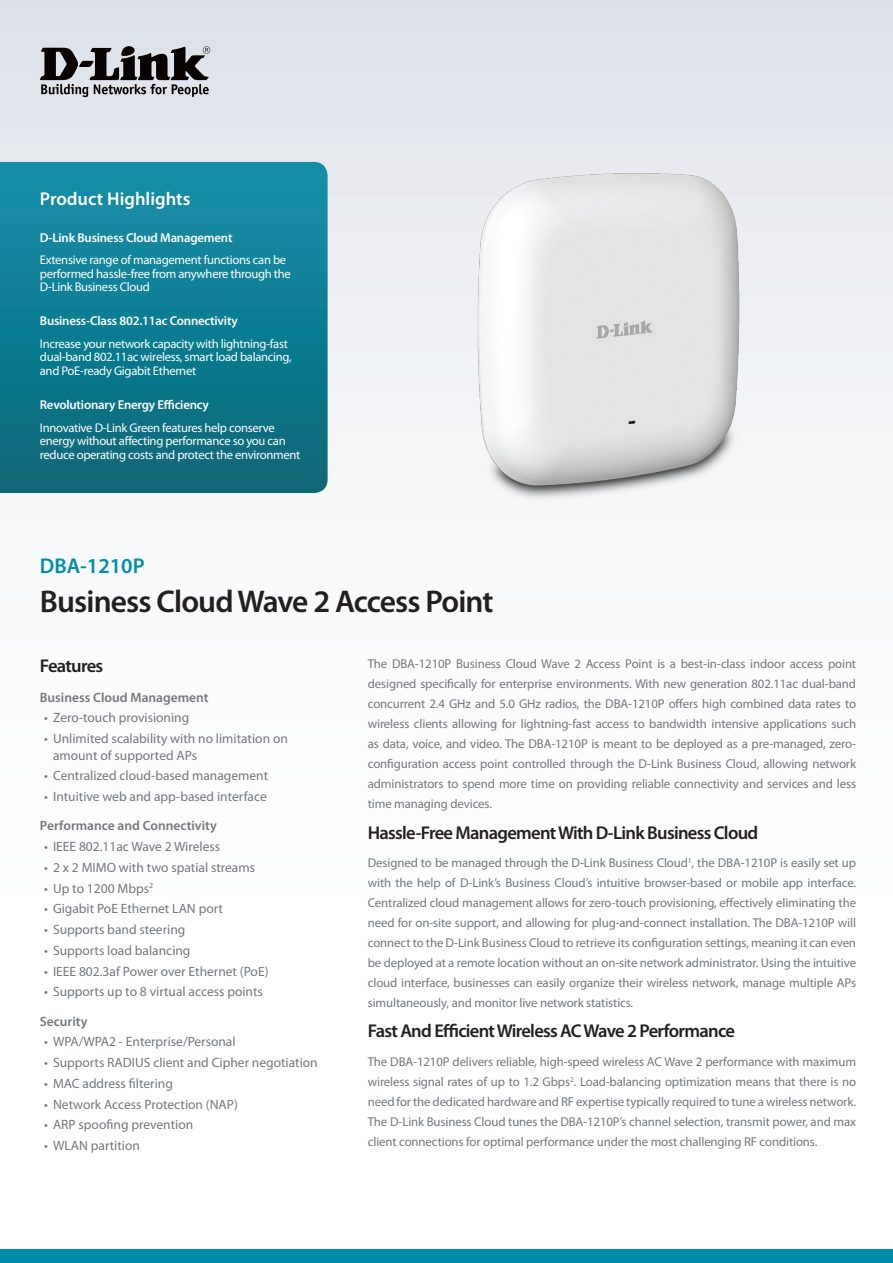
<style>
.page{position:relative;width:893px;height:1263px;background:#fff}
.page>*{position:absolute;margin:0;border:0;box-sizing:border-box;transform-origin:0 0}
.t1{font:600 31.5px "Myriad Pro";letter-spacing:-.025em;color:#231f20}
.t2{font:600 21.3px "Myriad Pro";color:#008da8}
.t3{font:600 18.6px "Myriad Pro";letter-spacing:-.04em;color:#231f20}
.t4{font:600 18.6px "Myriad Pro";color:#fff}
.t5{font:13.5px/16.5px "Myriad Pro";color:#74787d}
.t6{font:600 13.5px "Myriad Pro";color:#74787d}
.t7{font:12.9px/20px "Myriad Pro";letter-spacing:-.01em;color:#74787d;text-align:justify}
.t8{font:600 12.9px "Myriad Pro";letter-spacing:-.015em;color:#fff}
.t9{font:12.6px/13.5px "Myriad Pro";letter-spacing:-.025em;color:#fff}
</style>
<div class="page">
<div style="left:0;top:0;width:893px;height:1084px;background:linear-gradient(to bottom,#e3e6ec,#fff)"></div>
<div style="left:0;top:1249px;width:893px;height:14px;background:#008da8"></div>
<svg style="left:0;top:162px;width:328px;height:331px;background:#0f7c90"></svg>
<svg style="left:40px;top:46px;width:170px;height:51px;background:#807f83"></svg>
<img style="left:437px;top:145px;width:349px;height:365px">
<h3 class="t4" style="left:40px;top:187px;width:152px">Product Highlights</h3>
<p class="t8" style="left:40px;top:229px;width:194px">D-Link Business Cloud Management</p>
<p class="t9" style="left:40px;top:253px;width:252px">Extensive range of management functions can be performed hassle-free from anywhere through the<br>D-Link Business Cloud</p>
<p class="t8" style="left:40px;top:313px;width:199px">Business-Class 802.11ac Connectivity</p>
<p class="t9" style="left:40px;top:337px;width:253px">Increase your network capacity with lightning-fast dual-band 802.11ac wireless, smart load balancing, and PoE-ready Gigabit Ethernet</p>
<p class="t8" style="left:40px;top:397px;width:171px">Revolutionary Energy Efficiency</p>
<p class="t9" style="left:40px;top:421px;width:262px">Innovative D-Link Green features help conserve energy without affecting performance so you can reduce operating costs and protect the environment</p>
<h2 class="t2" style="left:40px;top:552px;width:106px">DBA-1210P</h2>
<h1 class="t1" style="left:40px;top:582px;width:455px">Business Cloud Wave 2 Access Point</h1>
<h3 class="t3" style="left:40px;top:654px;width:65px">Features</h3>
<p class="t6" style="left:40px;top:688px;width:170px">Business Cloud Management</p>
<p class="t5" style="left:44px;top:709px;width:147px">• Zero-touch provisioning</p>
<p class="t5" style="left:53px;top:730px;width:236px;text-indent:-9px">• Unlimited scalability with no limitation on amount of supported APs</p>
<p class="t5" style="left:44px;top:767px;width:226px">• Centralized cloud-based management</p>
<p class="t5" style="left:44px;top:788px;width:224px">• Intuitive web and app-based interface</p>
<p class="t6" style="left:40px;top:817px;width:178px">Performance and Connectivity</p>
<p class="t5" style="left:44px;top:838px;width:177px">• IEEE 802.11ac Wave 2 Wireless</p>
<p class="t5" style="left:44px;top:859px;width:212px">• 2 x 2 MIMO with two spatial streams</p>
<p class="t5" style="left:44px;top:880px;width:111px">• Up to 1200 Mbps<sup>2</sup></p>
<p class="t5" style="left:44px;top:900px;width:180px">• Gigabit PoE Ethernet LAN port</p>
<p class="t5" style="left:44px;top:921px;width:143px">• Supports band steering</p>
<p class="t5" style="left:44px;top:942px;width:148px">• Supports load balancing</p>
<p class="t5" style="left:44px;top:963px;width:226px">• IEEE 802.3af Power over Ethernet (PoE)</p>
<p class="t5" style="left:44px;top:983px;width:220px">• Supports up to 8 virtual access points</p>
<p class="t6" style="left:40px;top:1012px;width:49px">Security</p>
<p class="t5" style="left:44px;top:1033px;width:193px">• WPA/WPA2 - Enterprise/Personal</p>
<p class="t5" style="left:44px;top:1054px;width:275px">• Supports RADIUS client and Cipher negotiation</p>
<p class="t5" style="left:44px;top:1075px;width:130px">• MAC address filtering</p>
<p class="t5" style="left:44px;top:1096px;width:195px">• Network Access Protection (NAP)</p>
<p class="t5" style="left:44px;top:1116px;width:151px">• ARP spoofing prevention</p>
<p class="t5" style="left:44px;top:1137px;width:97px">• WLAN partition</p>
<p class="t7" style="left:368px;top:654px;width:490px">The DBA-1210P Business Cloud Wave 2 Access Point is a best-in-class indoor access point designed specifically for enterprise environments. With new generation 802.11ac dual-band concurrent 2.4 GHz and 5.0 GHz radios, the DBA-1210P offers high combined data rates to wireless clients allowing for lightning-fast access to bandwidth intensive applications such as data, voice, and video. The DBA-1210P is meant to be deployed as a pre-managed, zero&shy;configuration access point controlled through the D-Link Business Cloud, allowing network administrators to spend more time on providing reliable connectivity and services and less time managing devices.</p>
<h3 class="t3" style="left:368px;top:820px;width:392px">Hassle-Free Management With D-Link Business Cloud</h3>
<p class="t7" style="left:368px;top:852px;width:490px">Designed to be managed through the D-Link Business Cloud<sup>1</sup>, the DBA-1210P is easily set up with the help of D-Link’s Business Cloud’s intuitive browser-based or mobile app interface.<br>Centralized cloud management allows for zero-touch provisioning, effectively eliminating the need for on-site support, and allowing for plug-and-connect installation. The DBA-1210P will connect to the D-Link Business Cloud to retrieve its configuration settings, meaning it can even be deployed at a remote location without an on-site network administrator. Using the intuitive cloud interface, businesses can easily organize their wireless network, manage multiple APs simultaneously, and monitor live network statistics.</p>
<h3 class="t3" style="left:368px;top:1019px;width:369px">Fast And Efficient Wireless AC Wave 2 Performance</h3>
<p class="t7" style="left:368px;top:1051px;width:490px">The DBA-1210P delivers reliable, high-speed wireless AC Wave 2 performance with maximum wireless signal rates of up to 1.2 Gbps<sup>2</sup>. Load-balancing optimization means that there is no need for the dedicated hardware and RF expertise typically required to tune a wireless network.<br>The D-Link Business Cloud tunes the DBA-1210P’s channel selection, transmit power, and max client connections for optimal performance under the most challenging RF conditions.</p>
</div>
